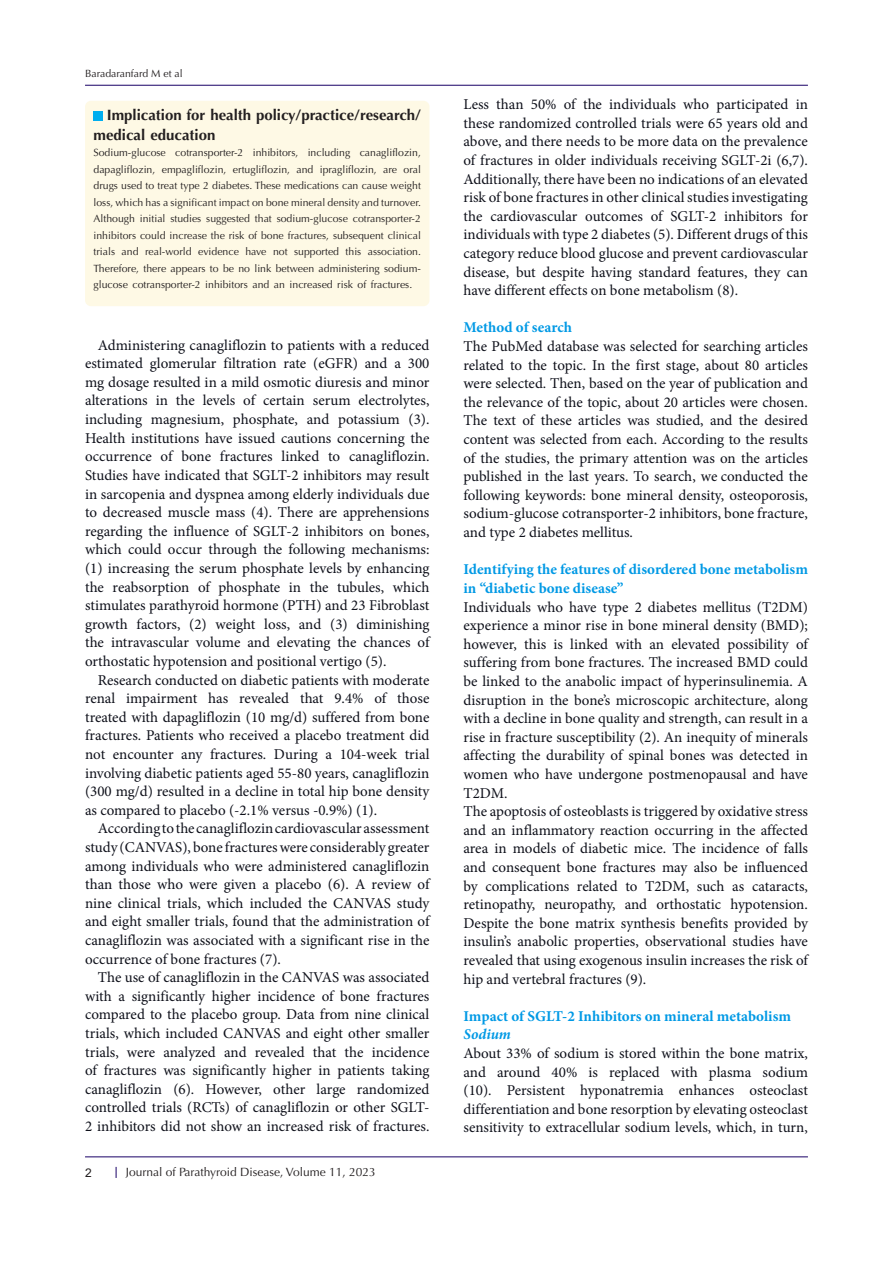
<style>
.page{position:relative;width:893px;height:1263px;background:#fff}
.page>*{position:absolute;margin:0;border:0;box-sizing:border-box;transform-origin:0 0}
.Normal__Web{font:15px/18.6px "Minion Pro";color:#0e101a;text-align:justify}
.Normal__Web-2{font:700 15px/18.6px "Minion Pro";color:#0099e5}
.t1{font:700 15px/19.5px "Optima LT Std";color:#231f20}
.Normal__Web-3{font:italic 700 15px "Minion Pro";letter-spacing:-.005em;color:#0099e5}
.t2{font:12px "Optima LT Std";color:#231f20}
.t3{font:12px "Arial";color:#231f20}
.t4{font:10.5px/16.5px "Optima LT Std";color:#231f20;text-align:justify}
</style>
<div class="page">
<hr style="left:85px;top:1156px;width:723px;height:1px;background:#190066">
<hr style="left:85px;top:85px;width:723px;height:1px;background:#190066">
<div style="left:85px;top:101px;width:344px;height:205px;background:#fef9e5;border-radius:6px"></div>
<div style="left:94px;top:111px;width:9px;height:9px;background:#00aeef"></div>
<p class="t4" style="left:85px;top:66px;width:99px">Baradaranfard M et al</p>
<p class="t1" style="left:94px;top:106px;width:329px;text-indent:13px">Implication for health policy/practice/research/ medical education</p>
<p class="t4" style="left:94px;top:145px;width:329px">Sodium-glucose cotransporter-2 inhibitors, including canagliflozin, dapagliflozin, empagliflozin, ertugliflozin, and ipragliflozin, are oral drugs used to treat type 2 diabetes. These medications can cause weight loss, which has a significant impact on bone mineral density and turnover.<br>Although initial studies suggested that sodium-glucose cotransporter-2 inhibitors could increase the risk of bone fractures, subsequent clinical trials and real-world evidence have not supported this association.<br>Therefore, there appears to be no link between administering sodium&shy;glucose cotransporter-2 inhibitors and an increased risk of fractures.</p>
<p class="Normal__Web" style="left:85px;top:336px;width:346px;text-indent:13px">Administering canagliflozin to patients with a reduced estimated glomerular filtration rate (eGFR) and a 300 mg dosage resulted in a mild osmotic diuresis and minor alterations in the levels of certain serum electrolytes, including magnesium, phosphate, and potassium (3).<br>Health institutions have issued cautions concerning the occurrence of bone fractures linked to canagliflozin.<br>Studies have indicated that SGLT-2 inhibitors may result in sarcopenia and dyspnea among elderly individuals due to decreased muscle mass (4). There are apprehensions regarding the influence of SGLT-2 inhibitors on bones, which could occur through the following mechanisms: (1) increasing the serum phosphate levels by enhancing the reabsorption of phosphate in the tubules, which stimulates parathyroid hormone (PTH) and 23 Fibroblast growth factors, (2) weight loss, and (3) diminishing the intravascular volume and elevating the chances of orthostatic hypotension and positional vertigo (5).</p>
<p class="Normal__Web" style="left:85px;top:670px;width:346px;text-indent:13px">Research conducted on diabetic patients with moderate renal impairment has revealed that 9.4% of those treated with dapagliflozin (10 mg/d) suffered from bone fractures. Patients who received a placebo treatment did not encounter any fractures. During a 104-week trial involving diabetic patients aged 55-80 years, canagliflozin (300 mg/d) resulted in a decline in total hip bone density as compared to placebo (-2.1% versus -0.9%) (1).</p>
<p class="Normal__Web" style="left:85px;top:819px;width:346px;text-indent:13px">According to the canagliflozin cardiovascular assessment study (CANVAS), bone fractures were considerably greater among individuals who were administered canagliflozin than those who were given a placebo (6). A review of nine clinical trials, which included the CANVAS study and eight smaller trials, found that the administration of canagliflozin was associated with a significant rise in the occurrence of bone fractures (7).</p>
<p class="Normal__Web" style="left:85px;top:968px;width:346px;text-indent:13px">The use of canagliflozin in the CANVAS was associated with a significantly higher incidence of bone fractures compared to the placebo group. Data from nine clinical trials, which included CANVAS and eight other smaller trials, were analyzed and revealed that the incidence of fractures was significantly higher in patients taking canagliflozin (6). However, other large randomized controlled trials (RCTs) of canagliflozin or other SGLT-2 inhibitors did not show an increased risk of fractures.</p>
<p class="t3" style="left:85px;top:1164px;width:8px">2</p>
<p class="t2" style="left:126px;top:1165px;width:251px">Journal of Parathyroid Disease, Volume 11, 2023</p>
<p class="Normal__Web" style="left:463px;top:95px;width:346px">Less than 50% of the individuals who participated in these randomized controlled trials were 65 years old and above, and there needs to be more data on the prevalence of fractures in older individuals receiving SGLT-2i (6,7).<br>Additionally, there have been no indications of an elevated risk of bone fractures in other clinical studies investigating the cardiovascular outcomes of SGLT-2 inhibitors for individuals with type 2 diabetes (5). Different drugs of this category reduce blood glucose and prevent cardiovascular disease, but despite having standard features, they can have different effects on bone metabolism (8).</p>
<p class="Normal__Web-2" style="left:463px;top:318px;width:110px">Method of search</p>
<p class="Normal__Web" style="left:463px;top:337px;width:346px">The PubMed database was selected for searching articles related to the topic. In the first stage, about 80 articles were selected. Then, based on the year of publication and the relevance of the topic, about 20 articles were chosen.<br>The text of these articles was studied, and the desired content was selected from each. According to the results of the studies, the primary attention was on the articles published in the last years. To search, we conducted the following keywords: bone mineral density, osteoporosis, sodium-glucose cotransporter-2 inhibitors, bone fracture, and type 2 diabetes mellitus.</p>
<p class="Normal__Web-2" style="left:463px;top:560px;width:346px">Identifying the features of disordered bone metabolism in “diabetic bone disease”</p>
<p class="Normal__Web" style="left:463px;top:597px;width:346px">Individuals who have type 2 diabetes mellitus (T2DM) experience a minor rise in bone mineral density (BMD); however, this is linked with an elevated possibility of suffering from bone fractures. The increased BMD could be linked to the anabolic impact of hyperinsulinemia. A disruption in the bone’s microscopic architecture, along with a decline in bone quality and strength, can result in a rise in fracture susceptibility (2). An inequity of minerals affecting the durability of spinal bones was detected in women who have undergone postmenopausal and have T2DM.</p>
<p class="Normal__Web" style="left:463px;top:802px;width:346px">The apoptosis of osteoblasts is triggered by oxidative stress and an inflammatory reaction occurring in the affected area in models of diabetic mice. The incidence of falls and consequent bone fractures may also be influenced by complications related to T2DM, such as cataracts, retinopathy, neuropathy, and orthostatic hypotension.<br>Despite the bone matrix synthesis benefits provided by insulin’s anabolic properties, observational studies have revealed that using exogenous insulin increases the risk of hip and vertebral fractures (9).</p>
<p class="Normal__Web-2" style="left:463px;top:1006px;width:329px">Impact of SGLT-2 Inhibitors on mineral metabolism</p>
<p class="Normal__Web-3" style="left:463px;top:1024px;width:49px">Sodium</p>
<p class="Normal__Web" style="left:463px;top:1044px;width:346px">About 33% of sodium is stored within the bone matrix, and around 40% is replaced with plasma sodium (10). Persistent hyponatremia enhances osteoclast differentiation and bone resorption by elevating osteoclast sensitivity to extracellular sodium levels, which, in turn,</p>
</div>
